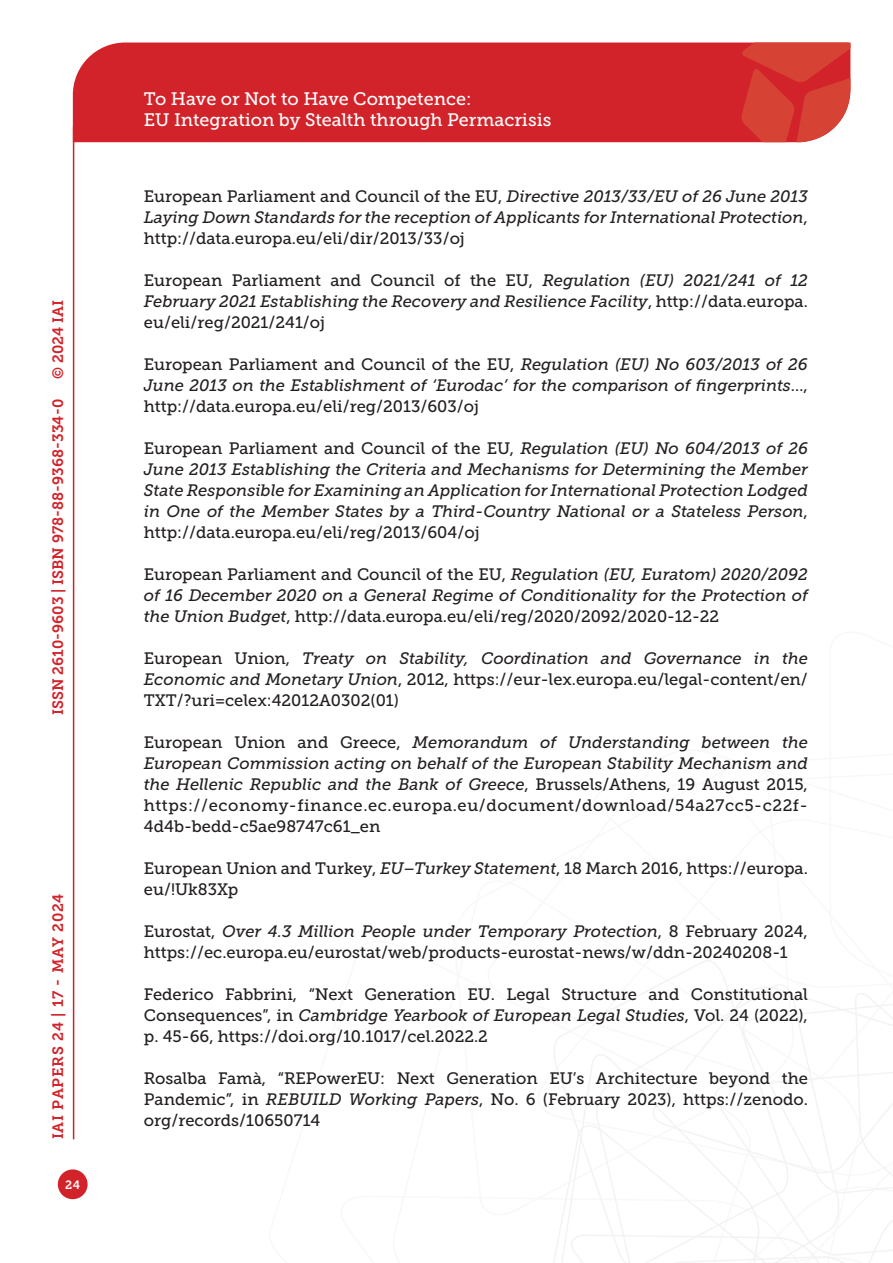
<style>
.page{position:relative;width:893px;height:1263px;background:#fff}
.page>*{position:absolute;margin:0;border:0;box-sizing:border-box;transform-origin:0 0}
.t1{font:18px/21.6px "Museo Slab 500";color:#fff}
.Testo{font:italic 16.5px/21px "Museo Slab 500";color:#231f20;text-align:justify}
.Testo-2{font:16.5px/21px "Museo Slab 500";color:#231f20;text-align:justify}
.t2{font:15px "Museo Slab 700";color:#d2232a}
.t3{font:15px "Museo Slab 700";letter-spacing:.05em;color:#d2232a}
.t4{font:12px "Museo Slab 700";color:#fff}
.s1{font-style:normal}
.s2{font-style:italic}
</style>
<div class="page">
<svg style="left:553px;top:960px;width:340px;height:303px"></svg>
<div style="left:73px;top:43px;width:668px;height:99px;background:#d2232a"></div>
<svg style="left:741px;top:43px;width:109px;height:99px;background:#d6433b"></svg>
<div style="left:58px;top:1169px;width:30px;height:30px;background:#d2232a;border-radius:50%"></div>
<hr style="left:73px;top:126px;width:1px;height:1013px;background:#d2232a">
<p class="t2" style="left:50px;top:379px;width:80px;rotate:-90deg">© 2024 IAI</p>
<p class="t2" style="left:49px;top:715px;width:317px;rotate:-90deg">ISSN 2610-9603 | ISBN 978-88-9368-334-0</p>
<p class="t3" style="left:50px;top:1139px;width:247px;rotate:-90deg">IAI PAPERS 24 | 17 - MAY 2024</p>
<p class="t4" style="left:65px;top:1178px;width:17px">24</p>
<p class="t1" style="left:144px;top:88px;width:409px">To Have or Not to Have Competence:<br>EU Integration by Stealth through Permacrisis</p>
<p class="Testo" style="left:144px;top:186px;width:666px"><span class="s1">European Parliament and Council of the EU,</span> Directive 2013/33/EU of 26 June 2013<br>Laying Down Standards for the reception of Applicants for International Protection<span class="s1">, http://data.europa.eu/eli/dir/2013/33/oj</span></p>
<p class="Testo" style="left:144px;top:270px;width:666px"><span class="s1">European Parliament and Council of the EU,</span> Regulation (EU) 2021/241 of 12<br>February 2021 Establishing the Recovery and Resilience Facility<span class="s1">, http://data.europa. eu/eli/reg/2021/241/oj</span></p>
<p class="Testo" style="left:144px;top:354px;width:666px"><span class="s1">European Parliament and Council of the EU,</span> Regulation (EU) No 603/2013 of 26<br>June 2013 on the Establishment of ‘Eurodac’ for the comparison of fingerprints<span class="s1">…, http://data.europa.eu/eli/reg/2013/603/oj</span></p>
<p class="Testo" style="left:144px;top:438px;width:666px"><span class="s1">European Parliament and Council of the EU,</span> Regulation (EU) No 604/2013 of 26<br>June 2013 Establishing the Criteria and Mechanisms for Determining the Member State Responsible for Examining an Application for International Protection Lodged in One of the Member States by a Third-Country National or a Stateless Person<span class="s1">, http://data.europa.eu/eli/reg/2013/604/oj</span></p>
<p class="Testo" style="left:144px;top:564px;width:666px"><span class="s1">European Parliament and Council of the EU,</span> Regulation (EU, Euratom) 2020/2092 of 16 December 2020 on a General Regime of Conditionality for the Protection of the Union Budget<span class="s1">, http://data.europa.eu/eli/reg/2020/2092/2020-12-22</span></p>
<p class="Testo-2" style="left:144px;top:648px;width:666px">European Union, <span class="s2">Treaty on Stability, Coordination and Governance in the Economic and Monetary Union</span>, 2012, https://eur-lex.europa.eu/legal-content/en/ TXT/?uri=celex:42012A0302(01)</p>
<p class="Testo-2" style="left:144px;top:732px;width:666px">European Union and Greece, <span class="s2">Memorandum of Understanding between the European Commission acting on behalf of the European Stability Mechanism and the Hellenic Republic and the Bank of Greece</span>, Brussels/Athens, 19 August 2015, https://economy-finance.ec.europa.eu/document/download/54a27cc5-c22f-4d4b-bedd-c5ae98747c61_en</p>
<p class="Testo-2" style="left:144px;top:858px;width:666px">European Union and Turkey, <span class="s2">EU–Turkey Statement</span>, 18 March 2016, https://europa. eu/!Uk83Xp</p>
<p class="Testo-2" style="left:144px;top:921px;width:666px">Eurostat, <span class="s2">Over 4.3 Million People under Temporary Protection</span>, 8 February 2024, https://ec.europa.eu/eurostat/web/products-eurostat-news/w/ddn-20240208-1</p>
<p class="Testo-2" style="left:144px;top:984px;width:666px">Federico Fabbrini, “Next Generation EU. Legal Structure and Constitutional Consequences”, in <span class="s2">Cambridge Yearbook of European Legal Studies</span>, Vol. 24 (2022), p. 45-66, https://doi.org/10.1017/cel.2022.2</p>
<p class="Testo-2" style="left:144px;top:1068px;width:666px">Rosalba Famà, “REPowerEU: Next Generation EU’s Architecture beyond the Pandemic”, in <span class="s2">REBUILD Working Papers</span>, No. 6 (February 2023), https://zenodo. org/records/10650714</p>
</div>
